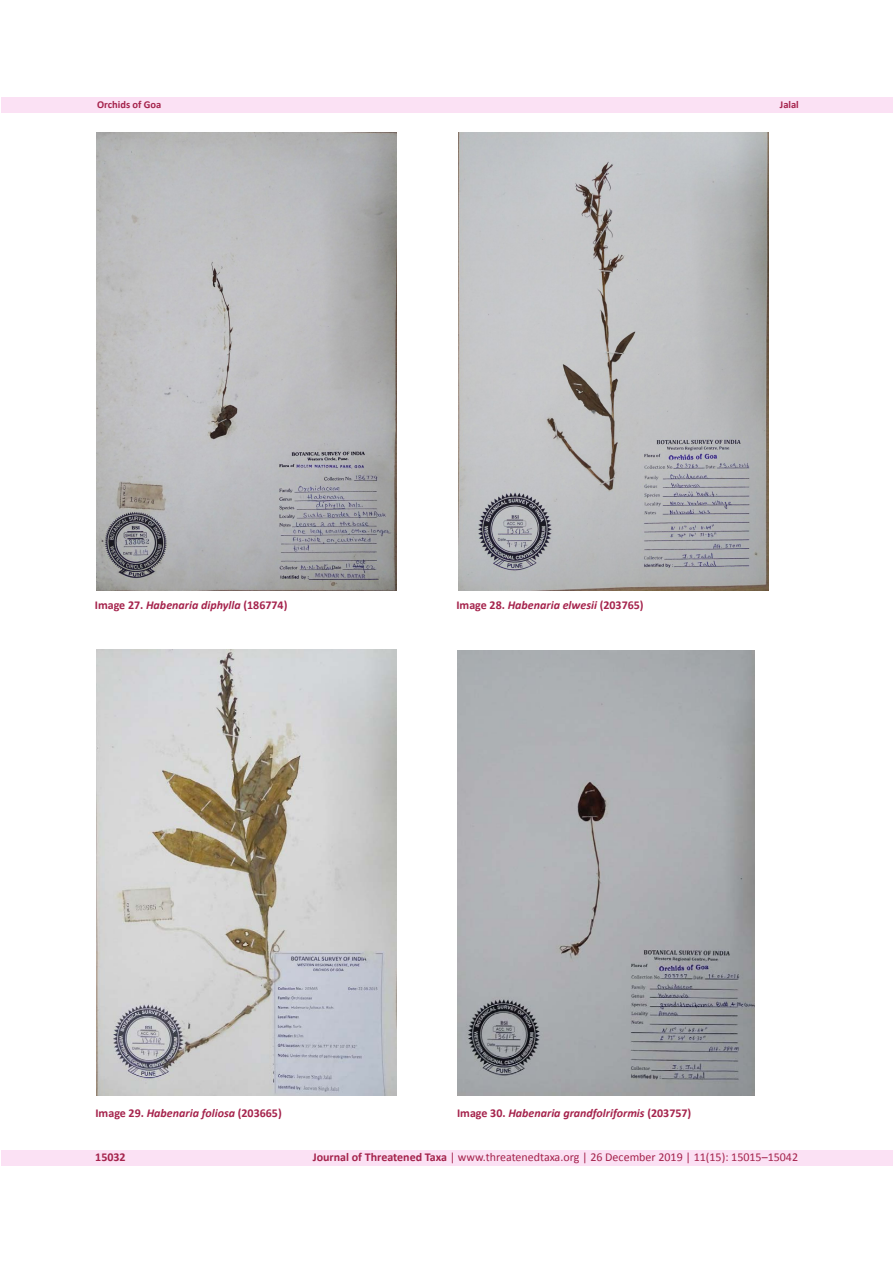
<style>
.page{position:relative;width:893px;height:1263px;background:#fff}
.page>*{position:absolute;margin:0;border:0;box-sizing:border-box;transform-origin:0 0}
.t1{font:12px "Calibri 2";color:#a5234c}
.t2{font:12px "Calibri Bold Italic 2";color:#a5234c}
.t3{font:700 12px "Calibri";color:#a5234c}
.t4{font:10.5px "Calibri Bold 2";color:#a5234c}
.s1{font-family:"Calibri";font-weight:700}
.s2{font-family:"Calibri Bold Italic 2";font-weight:400}
.s3{font-family:"Calibri Bold 2"}
</style>
<div class="page">
<div style="left:1px;top:97px;width:891px;height:15px;background:#fbe1f4"></div>
<div style="left:1px;top:1150px;width:892px;height:16px;background:#fbe1f4"></div>
<img style="left:97px;top:132px;width:299px;height:458px">
<img style="left:458px;top:132px;width:310px;height:458px">
<img style="left:97px;top:649px;width:299px;height:447px">
<img style="left:457px;top:651px;width:297px;height:445px">
<p class="t4" style="left:97px;top:98px;width:66px">Orchids of Goa</p>
<p class="t4" style="left:780px;top:98px;width:20px">Jalal</p>
<p class="t2" style="left:95px;top:597px;width:194px"><span class="s1">Image 27.</span> Habenaria diphylla <span class="s1">(186774)</span></p>
<p class="t3" style="left:456px;top:597px;width:189px">Image 28. <span class="s2">Habenaria elwesii</span> (203765)</p>
<p class="t3" style="left:95px;top:1105px;width:188px">Image 29. <span class="s2">Habenaria foliosa</span> (203665)</p>
<p class="t2" style="left:457px;top:1106px;width:236px"><span class="s1">Image 30.</span> Habenaria grandfolriformis <span class="s1">(203757)</span></p>
<p class="t3" style="left:95px;top:1149px;width:32px">15032</p>
<p class="t1" style="left:313px;top:1150px;width:487px"><span class="s3">Journal of Threatened Taxa</span> | www.threatenedtaxa.org | 26 December 2019 | 11(15): 15015–15042</p>
</div>
